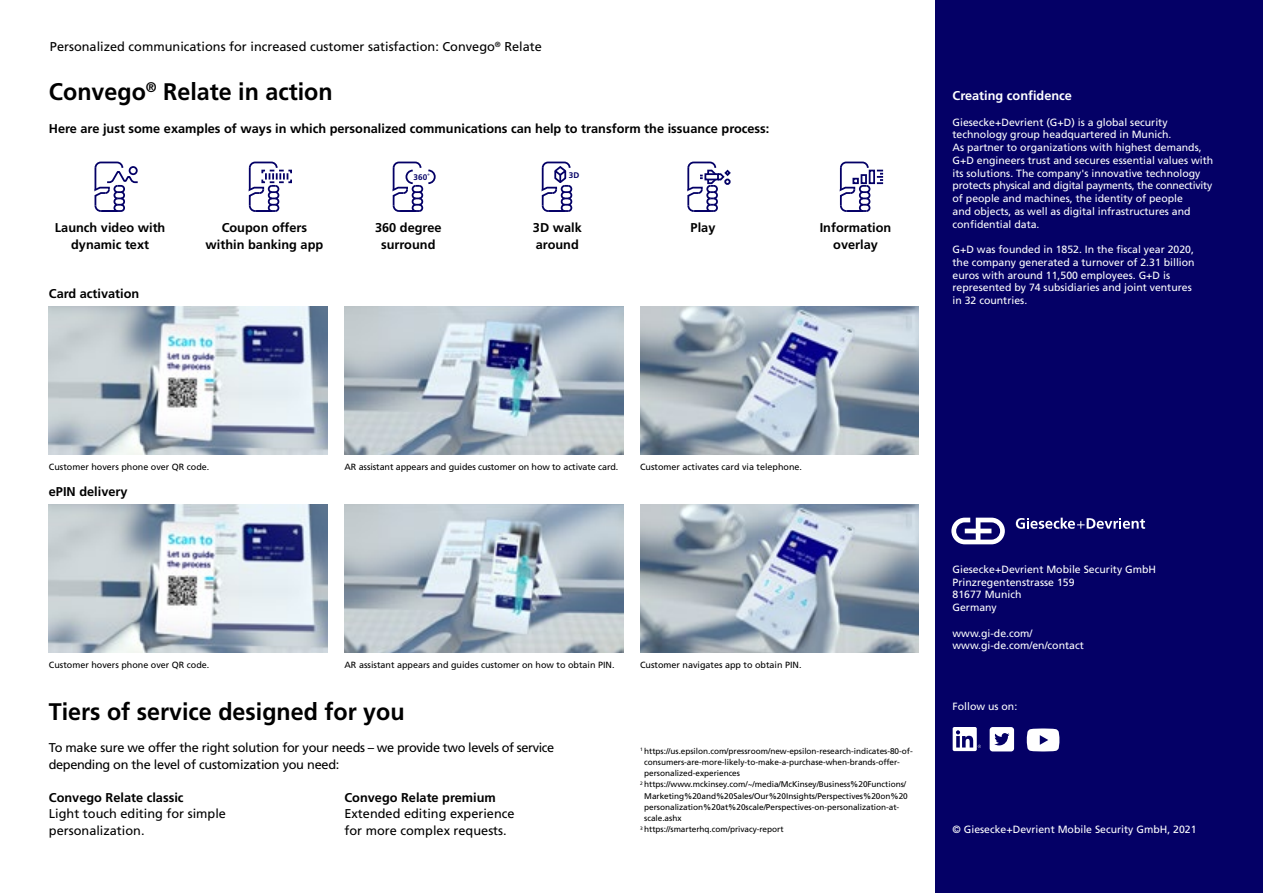
<style>
.page{position:relative;width:1263px;height:893px;background:#fff}
.page>*{position:absolute;margin:0;border:0;box-sizing:border-box;transform-origin:0 0}
.t1{font:700 24px "Frutiger LT Pro";color:#000}
.t2{font:700 12.75px/16.5px "Frutiger LT Pro";color:#000;text-align:center}
.t3{font:12.75px/16.5px "Frutiger LT Pro";color:#000}
.t4{font:12.75px/16.5px "Frutiger LT Pro";letter-spacing:-.02em;color:#000}
.t5{font:700 12.75px "Frutiger LT Pro";color:#fff}
.t6{font:10.5px/12.8px "Frutiger LT Pro";color:#fff}
.t7{font:9px "Frutiger LT Pro";color:#000}
.t8{font:8.25px "Frutiger LT Pro";letter-spacing:-.005em;color:#000}
.t9{font:700 8.1px "Frutiger LT Pro";color:#040066}
</style>
<div class="page">
<div style="left:935px;top:0;width:328px;height:893px;background:#040066"></div>
<svg style="left:953px;top:727px;width:28px;height:24px"></svg>
<svg style="left:990px;top:727px;width:24px;height:24px"></svg>
<svg style="left:1027px;top:728px;width:32px;height:23px"></svg>
<svg style="left:951px;top:518px;width:54px;height:26px"></svg>
<svg style="left:1016px;top:518px;width:129px;height:11px"></svg>
<img style="left:49px;top:306px;width:278px;height:149px">
<img style="left:49px;top:504px;width:278px;height:149px">
<img style="left:344px;top:306px;width:279px;height:149px">
<img style="left:344px;top:504px;width:279px;height:149px">
<img style="left:640px;top:504px;width:279px;height:149px">
<img style="left:640px;top:306px;width:279px;height:149px">
<svg style="left:248px;top:161px;width:44px;height:51px"></svg>
<svg style="left:541px;top:161px;width:32px;height:51px"></svg>
<svg style="left:839px;top:161px;width:31px;height:9px"></svg>
<hr style="left:840px;top:168px;width:2px;height:22px;background:#040066">
<svg style="left:839px;top:184px;width:32px;height:28px"></svg>
<div style="left:852px;top:178px;width:7px;height:6px;border:2px solid #040066"></div>
<div style="left:861px;top:174px;width:6px;height:10px;border:2px solid #040066"></div>
<div style="left:869px;top:170px;width:6px;height:14px;border:2px solid #040066"></div>
<svg style="left:877px;top:170px;width:6px;height:14px"></svg>
<svg style="left:94px;top:161px;width:44px;height:51px"></svg>
<svg style="left:392px;top:161px;width:44px;height:51px"></svg>
<svg style="left:687px;top:161px;width:44px;height:51px"></svg>
<p class="t3" style="left:50px;top:38px;width:493px">Personalized communications for increased customer satisfaction: Convego<sup>®</sup> Relate</p>
<h1 class="t1" style="left:49px;top:78px;width:285px">Convego<sup>®</sup> Relate in action</h1>
<p class="t2" style="left:49px;top:121px;width:722px">Here are just some examples of ways in which personalized communications can help to transform the issuance process:</p>
<p class="t9" style="left:414px;top:172px;width:18px">360˚</p>
<p class="t9" style="left:569px;top:170px;width:12px">3D</p>
<p class="t2" style="left:206px;top:220px;width:119px">Coupon offers within banking app</p>
<p class="t2" style="left:533px;top:220px;width:50px;text-align:left">3D walk around</p>
<p class="t2" style="left:820px;top:220px;width:73px">Information overlay</p>
<p class="t2" style="left:55px;top:220px;width:112px">Launch video with dynamic text</p>
<p class="t2" style="left:375px;top:220px;width:68px">360 degree surround</p>
<p class="t2" style="left:691px;top:220px;width:26px">Play</p>
<p class="t2" style="left:49px;top:286px;width:92px">Card activation</p>
<p class="t5" style="left:952px;top:88px;width:121px">Creating confidence</p>
<p class="t6" style="left:952px;top:116px;width:262px">Giesecke+Devrient (G+D) is a global security technology group headquartered in Munich.<br>As partner to organizations with highest demands, G+D engineers trust and secures essential values with its solutions. The company's innovative technology protects physical and digital payments, the connectivity of people and machines, the identity of people<br>and objects, as well as digital infrastructures and confidential data.</p>
<p class="t6" style="left:952px;top:243px;width:244px">G+D was founded in 1852. In the fiscal year 2020, the company generated a turnover of 2.31 billion euros with around 11,500 employees. G+D is represented by 74 subsidiaries and joint ventures in 32 countries.</p>
<p class="t7" style="left:49px;top:461px;width:162px">Customer hovers phone over QR code.</p>
<p class="t7" style="left:344px;top:461px;width:275px">AR assistant appears and guides customer on how to activate card.</p>
<p class="t7" style="left:640px;top:461px;width:164px">Customer activates card via telephone.</p>
<p class="t2" style="left:49px;top:484px;width:80px">ePIN delivery</p>
<p class="t7" style="left:49px;top:660px;width:162px">Customer hovers phone over QR code.</p>
<p class="t7" style="left:344px;top:660px;width:272px">AR assistant appears and guides customer on how to obtain PIN.</p>
<p class="t7" style="left:640px;top:660px;width:163px">Customer navigates app to obtain PIN.</p>
<h1 class="t1" style="left:49px;top:697px;width:357px">Tiers of service designed for you</h1>
<p class="t4" style="left:49px;top:739px;width:507px">To make sure we offer the right solution for your needs – we provide two levels of service depending on the level of customization you need:</p>
<p class="t2" style="left:49px;top:789px;width:136px">Convego Relate classic</p>
<p class="t3" style="left:49px;top:805px;width:179px">Light touch editing for simple personalization.</p>
<p class="t2" style="left:344px;top:789px;width:153px">Convego Relate premium</p>
<p class="t3" style="left:344px;top:805px;width:172px">Extended editing experience for more complex requests.</p>
<p class="t8" style="left:640px;top:746px;width:274px"><sup>1</sup> https://us.epsilon.com/pressroom/new-epsilon-research-indicates-80-of-</p>
<p class="t8" style="left:644px;top:757px;width:257px">consumers-are-more-likely-to-make-a-purchase-when-brands-offer-</p>
<p class="t8" style="left:644px;top:768px;width:97px">personalized-experiences</p>
<p class="t8" style="left:640px;top:780px;width:268px"><sup>2</sup> https://www.mckinsey.com/~/media/McKinsey/Business%20Functions/</p>
<p class="t8" style="left:644px;top:791px;width:265px">Marketing%20and%20Sales/Our%20Insights/Perspectives%20on%20</p>
<p class="t8" style="left:644px;top:802px;width:257px">personalization%20at%20scale/Perspectives-on-personalization-at-</p>
<p class="t8" style="left:644px;top:813px;width:39px">scale.ashx</p>
<p class="t8" style="left:640px;top:825px;width:145px"><sup>3</sup> https://smarterhq.com/privacy-report</p>
<p class="t6" style="left:952px;top:563px;width:205px">Giesecke+Devrient Mobile Security GmbH<br>Prinzregentenstrasse 159<br>81677 Munich<br>Germany</p>
<p class="t6" style="left:952px;top:626px;width:133px">www.gi-de.com/ www.gi-de.com/en/contact</p>
<p class="t6" style="left:952px;top:700px;width:66px">Follow us on:</p>
<p class="t6" style="left:952px;top:823px;width:246px">© Giesecke+Devrient Mobile Security GmbH, 2021</p>
</div>
